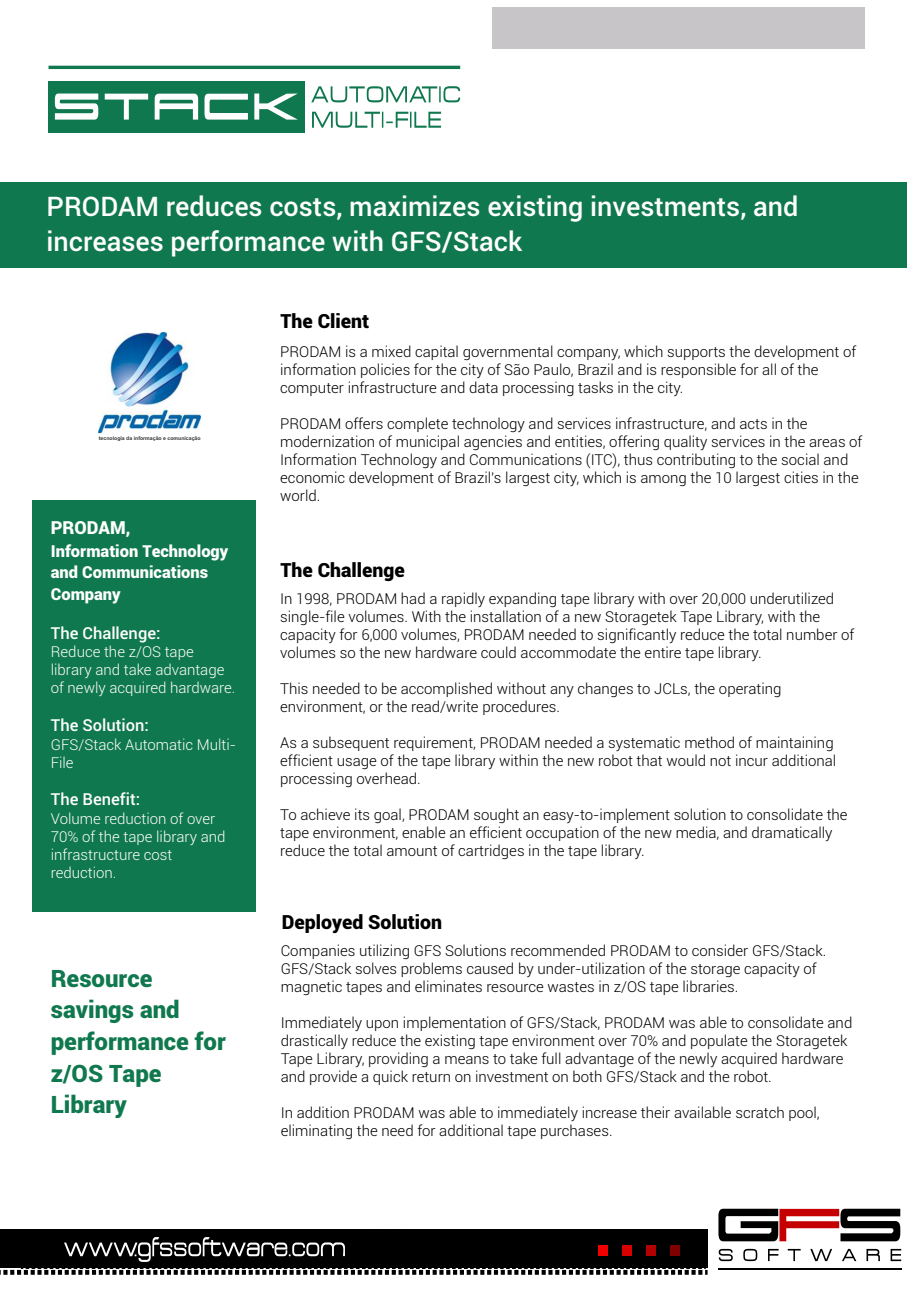
<style>
.page{position:relative;width:920px;height:1289px;background:#fff}
.page>*{position:absolute;margin:0;border:0;box-sizing:border-box;transform-origin:0 0}
.t1{font:500 27px/35.5px "Roboto";color:#fefefe}
.t2{font:900 24px/31.7px "Roboto";color:#10784f}
.t3{font:900 19.5px "Roboto";color:#000}
.t4{font:900 18px "Roboto";color:#fefefe}
.t5{font:900 16.5px/21.8px "Roboto";color:#fefefe}
.t6{font:500 16.5px "Roboto";color:#fefefe}
.t7{font:300 15px/18px "Roboto";color:#000}
.t8{font:300 15px/18px "Roboto";color:#fefefe}
.t9{font:700 5.25px "Arial";color:#373435}
</style>
<div class="page">
<div style="left:32px;top:500px;width:223px;height:412px;background:#10784f"></div>
<div style="left:0;top:182px;width:906px;height:86px;background:#10784f"></div>
<img style="left:98px;top:333px;width:102px;height:100px">
<div style="left:492px;top:7px;width:373px;height:42px;background:#c8c5c8"></div>
<svg style="left:0;top:1229px;width:707px;height:45px;background:#1d1d1d"></svg>
<div style="left:597px;top:1245px;width:10px;height:11px;background:#f20000"></div>
<div style="left:621px;top:1245px;width:10px;height:11px;background:#d90000"></div>
<div style="left:645px;top:1245px;width:10px;height:11px;background:#b30000"></div>
<div style="left:669px;top:1245px;width:10px;height:11px;background:#800000"></div>
<hr style="left:718px;top:1268px;width:183px;height:1px;background:#000">
<svg style="left:718px;top:1248px;width:14px;height:13px"></svg>
<svg style="left:743px;top:1248px;width:14px;height:13px"></svg>
<svg style="left:768px;top:1248px;width:10px;height:13px"></svg>
<svg style="left:787px;top:1248px;width:13px;height:13px"></svg>
<svg style="left:810px;top:1248px;width:22px;height:13px"></svg>
<svg style="left:842px;top:1248px;width:14px;height:13px"></svg>
<svg style="left:866px;top:1248px;width:13px;height:13px"></svg>
<svg style="left:890px;top:1248px;width:11px;height:13px"></svg>
<svg style="left:718px;top:1208px;width:182px;height:33px"></svg>
<hr style="left:48px;top:66px;width:412px;height:3px;background:#10784f">
<div style="left:48px;top:81px;width:257px;height:52px;background:#10784f"></div>
<svg style="left:311px;top:86px;width:149px;height:16px"></svg>
<svg style="left:312px;top:112px;width:129px;height:16px"></svg>
<svg style="left:55px;top:94px;width:43px;height:26px"></svg>
<svg style="left:105px;top:94px;width:43px;height:26px"></svg>
<svg style="left:155px;top:94px;width:43px;height:26px"></svg>
<svg style="left:204px;top:94px;width:44px;height:26px"></svg>
<svg style="left:254px;top:94px;width:44px;height:26px"></svg>
<h1 class="t1" style="left:47px;top:187px;width:753px">PRODAM reduces costs, maximizes existing investments, and increases performance with GFS/Stack</h1>
<p class="t9" style="left:99px;top:436px;width:103px">tecnologia da informação e comunicação</p>
<p class="t4" style="left:51px;top:515px;width:81px">PRODAM,</p>
<p class="t5" style="left:51px;top:539px;width:179px">Information Technology and Communications<br>Company</p>
<p class="t6" style="left:51px;top:621px;width:111px">The Challenge:</p>
<p class="t8" style="left:51px;top:644px;width:186px">Reduce the z/OS tape library and take advantage of newly acquired hardware.</p>
<p class="t6" style="left:51px;top:713px;width:100px">The Solution:</p>
<p class="t8" style="left:51px;top:737px;width:187px">GFS/Stack Automatic Multi-<br>File</p>
<p class="t6" style="left:51px;top:788px;width:91px">The Benefit:</p>
<p class="t8" style="left:51px;top:811px;width:176px">Volume reduction of over<br>70% of the tape library and infrastructure cost reduction.</p>
<h2 class="t2" style="left:51px;top:961px;width:177px">Resource savings and performance for z/OS Tape<br>Library</h2>
<h3 class="t3" style="left:280px;top:308px;width:90px">The Client</h3>
<p class="t7" style="left:280px;top:344px;width:577px">PRODAM is a mixed capital governmental company, which supports the development of information policies for the city of São Paulo, Brazil and is responsible for all of the computer infrastructure and data processing tasks in the city.</p>
<p class="t7" style="left:280px;top:416px;width:583px">PRODAM offers complete technology and services infrastructure, and acts in the modernization of municipal agencies and entities, offering quality services in the areas of Information Technology and Communications (ITC), thus contributing to the social and economic development of Brazil's largest city, which is among the 10 largest cities in the world.</p>
<h3 class="t3" style="left:280px;top:556px;width:126px">The Challenge</h3>
<p class="t7" style="left:280px;top:591px;width:575px">In 1998, PRODAM had a rapidly expanding tape library with over 20,000 underutilized single-file volumes. With the installation of a new Storagetek Tape Library, with the capacity for 6,000 volumes, PRODAM needed to significantly reduce the total number of volumes so the new hardware could accommodate the entire tape library.</p>
<p class="t7" style="left:280px;top:681px;width:503px">This needed to be accomplished without any changes to JCLs, the operating environment, or the read/write procedures.</p>
<p class="t7" style="left:280px;top:735px;width:557px">As a subsequent requirement, PRODAM needed a systematic method of maintaining efficient usage of the tape library within the new robot that would not incur additional processing overhead.</p>
<p class="t7" style="left:280px;top:807px;width:569px">To achieve its goal, PRODAM sought an easy-to-implement solution to consolidate the tape environment, enable an efficient occupation of the new media, and dramatically reduce the total amount of cartridges in the tape library.</p>
<h3 class="t3" style="left:282px;top:908px;width:162px">Deployed Solution</h3>
<p class="t7" style="left:281px;top:943px;width:547px">Companies utilizing GFS Solutions recommended PRODAM to consider GFS/Stack.<br>GFS/Stack solves problems caused by under-utilization of the storage capacity of magnetic tapes and eliminates resource wastes in z/OS tape libraries.</p>
<p class="t7" style="left:281px;top:1015px;width:573px">Immediately upon implementation of GFS/Stack, PRODAM was able to consolidate and drastically reduce the existing tape environment over 70% and populate the Storagetek Tape Library, providing a means to take full advantage of the newly acquired hardware and provide a quick return on investment on both GFS/Stack and the robot.</p>
<p class="t7" style="left:281px;top:1105px;width:540px">In addition PRODAM was able to immediately increase their available scratch pool, eliminating the need for additional tape purchases.</p>
</div>
